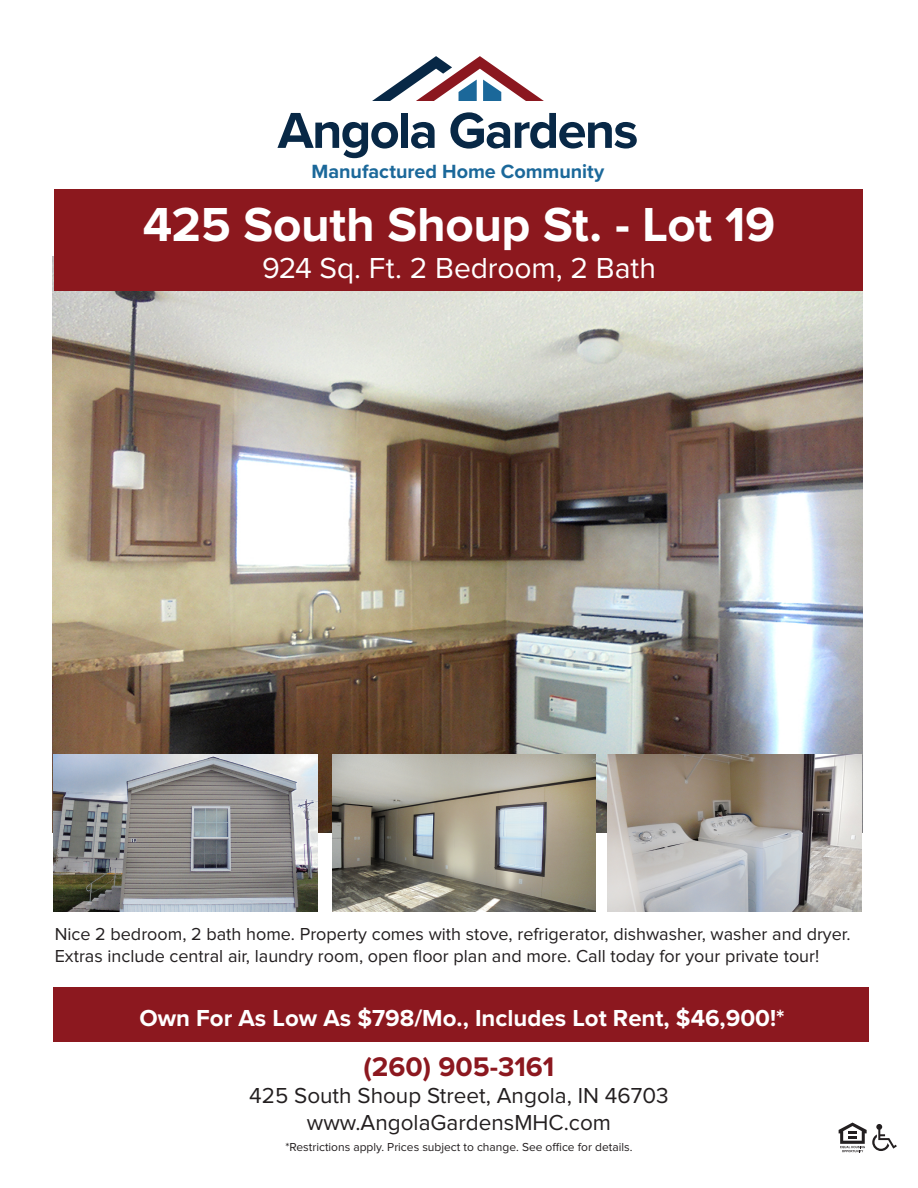
<style>
.page{position:relative;width:918px;height:1188px;background:#fff}
.page>*{position:absolute;margin:0;border:0;box-sizing:border-box;transform-origin:0 0}
.t1{font:700 52.35px "Proxima Nova";letter-spacing:-.035em;color:#082846}
.t2{font:700 49.5px "Proxima Nova";letter-spacing:-.01em;color:#fff}
.t3{font:30px "Proxima Nova";letter-spacing:-.005em;color:#fff}
.t4{font:700 27.9px "Proxima Nova";color:#8c181f}
.t5{font:700 24px "Proxima Nova";color:#fff}
.t6{font:22.5px/27px "Proxima Nova";color:#231f20;text-align:center}
.t7{font:700 19.8px "Proxima Nova";letter-spacing:-.005em;color:#1b689a}
.t8{font:18px/21.6px "Proxima Nova";color:#231f20}
.t9{font:12px "Proxima Nova";color:#231f20}
</style>
<div class="page">
<img style="left:52px;top:257px;width:811px;height:576px">
<div style="left:55px;top:189px;width:808px;height:102px;background:#8c181e"></div>
<svg style="left:372px;top:56px;width:172px;height:45px"></svg>
<svg style="left:839px;top:1123px;width:58px;height:29px"></svg>
<div style="left:53px;top:987px;width:816px;height:55px;background:#8c181f"></div>
<img style="left:333px;top:754px;width:263px;height:158px">
<img style="left:607px;top:754px;width:255px;height:158px">
<img style="left:53px;top:755px;width:265px;height:157px">
<h1 class="t1" style="left:278px;top:91px;width:362px">Angola Gardens</h1>
<p class="t7" style="left:312px;top:156px;width:294px">Manufactured Home Community</p>
<h2 class="t2" style="left:143px;top:196px;width:634px">425 South Shoup St. - Lot 19</h2>
<h3 class="t3" style="left:262px;top:254px;width:395px">924 Sq. Ft. 2 Bedroom, 2 Bath</h3>
<p class="t8" style="left:55px;top:924px;width:797px">Nice 2 bedroom, 2 bath home. Property comes with stove, refrigerator, dishwasher, washer and dryer.<br>Extras include central air, laundry room, open floor plan and more. Call today for your private tour!</p>
<h3 class="t5" style="left:139px;top:1000px;width:647px">Own For As Low As $798/Mo., Includes Lot Rent, $46,900!*</h3>
<h3 class="t4" style="left:364px;top:1051px;width:192px">(260) 905-3161</h3>
<p class="t6" style="left:249px;top:1083px;width:421px">425 South Shoup Street, Angola, IN 46703 www.AngolaGardensMHC.com</p>
<p class="t9" style="left:286px;top:1142px;width:348px">*Restrictions apply. Prices subject to change. See office for details.</p>
</div>
